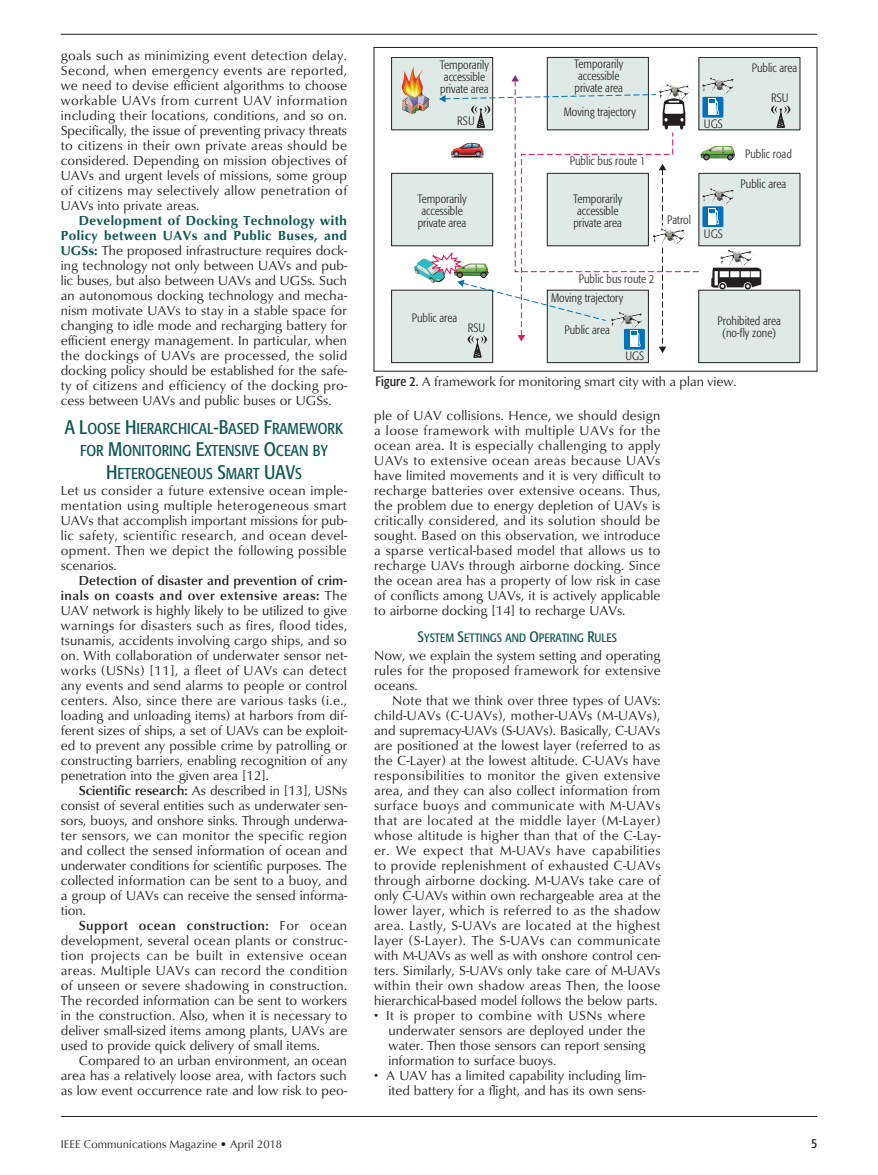
<style>
.page{position:relative;width:878px;height:1175px;background:#fff}
.page>*{position:absolute;margin:0;border:0;box-sizing:border-box;transform-origin:0 0}
.HEADER___2_-_2_Lines{font:15.6px/22.5px "Formata Condensed SC800";color:#0e584e;text-align:center}
.TEXT__Body{font:13.5px/15px "Classico URW";color:#231f20;text-align:justify}
.TEXT__Body_-_No_Inde{font:13.5px/15px "Classico URW";letter-spacing:.025em;color:#231f20;text-align:justify}
.TEXT__Bullets{font:13.5px/15px "Classico URW";color:#231f20;text-align:justify}
.t1{font:13.5px "Formata Condensed SC800";color:#231f20}
.t2{font:300 condensed 12px/12px "Formata";color:#231f20;text-align:center}
.HEADER___3{font:12px "Formata Condensed SC800";color:#0e584e}
.t3{font:11.25px "Optima";color:#231f20}
.s1{font-weight:700;color:#0e584e}
.s2{font-size:19.5px}
.s3{font-weight:500}
.s4{font-family:"Formata";font-stretch:condensed}
.s5{font-size:15px}
</style>
<div class="page">
<hr style="left:61px;top:34px;width:756px;height:1px;background:#231f20">
<hr style="left:61px;top:1116px;width:756px;height:1px;background:#231f20">
<div style="left:698px;top:57px;width:102px;height:73px;background:#dfeae7"></div>
<div style="left:698px;top:57px;width:102px;height:73px;border:1px solid #231f20"></div>
<div style="left:547px;top:290px;width:101px;height:72px;background:#dfeae7"></div>
<div style="left:547px;top:290px;width:101px;height:73px;border:1px solid #231f20"></div>
<div style="left:698px;top:173px;width:102px;height:73px;background:#dfeae7"></div>
<div style="left:391px;top:57px;width:101px;height:73px;background:#dfeae7"></div>
<div style="left:391px;top:57px;width:102px;height:73px;border:1px solid #231f20"></div>
<img style="left:401px;top:65px;width:337px;height:140px">
<div style="left:391px;top:290px;width:101px;height:72px;background:#dfeae7"></div>
<div style="left:391px;top:290px;width:102px;height:73px;border:1px solid #231f20"></div>
<div style="left:698px;top:290px;width:101px;height:72px;background:#dfeae7"></div>
<div style="left:698px;top:290px;width:102px;height:73px;border:1px solid #231f20"></div>
<div style="left:547px;top:57px;width:101px;height:73px;background:#dfeae7"></div>
<div style="left:547px;top:57px;width:101px;height:73px;border:1px solid #231f20"></div>
<div style="left:391px;top:173px;width:101px;height:73px;background:#dfeae7"></div>
<div style="left:391px;top:173px;width:102px;height:73px;border:1px solid #231f20"></div>
<svg style="left:765px;top:105px;width:30px;height:24px"></svg>
<div style="left:702px;top:97px;width:21px;height:21px;background:#0072bc"></div>
<div style="left:708px;top:98px;width:8px;height:17px;background:#fff"></div>
<svg style="left:709px;top:99px;width:10px;height:16px"></svg>
<div style="left:702px;top:206px;width:21px;height:21px;background:#0072bc"></div>
<div style="left:708px;top:208px;width:8px;height:16px;background:#fff"></div>
<svg style="left:709px;top:209px;width:10px;height:16px"></svg>
<svg style="left:711px;top:268px;width:50px;height:21px"></svg>
<svg style="left:429px;top:75px;width:273px;height:284px"></svg>
<p class="TEXT__Body" style="left:61px;top:47px;width:288px">goals such as minimizing event detection delay.<br>Second, when emergency events are reported, we need to devise efficient algorithms to choose workable UAVs from current UAV information including their locations, conditions, and so on.<br>Specifically, the issue of preventing privacy threats to citizens in their own private areas should be considered. Depending on mission objectives of UAVs and urgent levels of missions, some group of citizens may selectively allow penetration of UAVs into private areas.</p>
<p class="TEXT__Body" style="left:61px;top:212px;width:288px;text-indent:18px"><span class="s1">Development of Docking Technology with Policy between UAVs and Public Buses, and UGSs:</span> The proposed infrastructure requires dock&shy;ing technology not only between UAVs and pub&shy;lic buses, but also between UAVs and UGSs. Such an autonomous docking technology and mecha&shy;nism motivate UAVs to stay in a stable space for changing to idle mode and recharging battery for efficient energy management. In particular, when the dockings of UAVs are processed, the solid docking policy should be established for the safe&shy;ty of citizens and efficiency of the docking pro&shy;cess between UAVs and public buses or UGSs.</p>
<p class="HEADER___2_-_2_Lines" style="left:65px;top:417px;width:280px"><span class="s2">A L</span>OOSE <span class="s2">H</span>IERARCHICAL<span class="s2">-B</span>ASED <span class="s2">F</span>RAMEWORK<br>FOR <span class="s2">M</span>ONITORING <span class="s2">E</span>XTENSIVE <span class="s2">O</span>CEAN BY<br><span class="s2">H</span>ETEROGENEOUS <span class="s2">S</span>MART <span class="s2">UAV</span>S</p>
<p class="TEXT__Body_-_No_Inde" style="left:61px;top:482px;width:288px">Let us consider a future extensive ocean imple&shy;mentation using multiple heterogeneous smart UAVs that accomplish important missions for pub&shy;lic safety, scientific research, and ocean devel&shy;opment. Then we depict the following possible scenarios.</p>
<p class="TEXT__Body" style="left:61px;top:572px;width:288px;text-indent:18px"><span class="s3">Detection of disaster and prevention of crim&shy;inals on coasts and over extensive areas:</span> The UAV network is highly likely to be utilized to give warnings for disasters such as fires, flood tides, tsunamis, accidents involving cargo ships, and so on. With collaboration of underwater sensor net&shy;works (USNs) [11], a fleet of UAVs can detect any events and send alarms to people or control centers. Also, since there are various tasks (i.e., loading and unloading items) at harbors from dif&shy;ferent sizes of ships, a set of UAVs can be exploit&shy;ed to prevent any possible crime by patrolling or constructing barriers, enabling recognition of any penetration into the given area [12].</p>
<p class="TEXT__Body" style="left:61px;top:782px;width:288px;text-indent:18px"><span class="s3">Scientific research:</span> As described in [13], USNs consist of several entities such as underwater sen&shy;sors, buoys, and onshore sinks. Through underwa&shy;ter sensors, we can monitor the specific region and collect the sensed information of ocean and underwater conditions for scientific purposes. The collected information can be sent to a buoy, and a group of UAVs can receive the sensed informa&shy;tion.</p>
<p class="TEXT__Body" style="left:61px;top:917px;width:288px;text-indent:18px"><span class="s3">Support ocean construction:</span> For ocean development, several ocean plants or construc&shy;tion projects can be built in extensive ocean areas. Multiple UAVs can record the condition of unseen or severe shadowing in construction.<br>The recorded information can be sent to workers in the construction. Also, when it is necessary to deliver small-sized items among plants, UAVs are used to provide quick delivery of small items.</p>
<p class="TEXT__Body" style="left:61px;top:1052px;width:288px;text-indent:18px">Compared to an urban environment, an ocean area has a relatively loose area, with factors such as low event occurrence rate and low risk to peo-</p>
<p class="t2" style="left:440px;top:59px;width:50px">Temporarily accessible private area</p>
<p class="t2" style="left:574px;top:58px;width:50px">Temporarily accessible private area</p>
<p class="t2" style="left:751px;top:62px;width:47px">Public area</p>
<p class="t2" style="left:771px;top:92px;width:19px">RSU</p>
<p class="t2" style="left:457px;top:115px;width:19px">RSU</p>
<p class="t2" style="left:563px;top:106px;width:74px">Moving trajectory</p>
<p class="t2" style="left:703px;top:118px;width:20px">UGS</p>
<p class="t2" style="left:570px;top:155px;width:77px">Public bus route 1</p>
<p class="t2" style="left:745px;top:148px;width:48px">Public road</p>
<p class="t2" style="left:740px;top:178px;width:47px">Public area</p>
<p class="t2" style="left:417px;top:193px;width:50px">Temporarily accessible private area</p>
<p class="t2" style="left:573px;top:193px;width:50px">Temporarily accessible private area</p>
<p class="t2" style="left:667px;top:213px;width:25px">Patrol</p>
<p class="t2" style="left:703px;top:228px;width:20px">UGS</p>
<p class="t2" style="left:579px;top:273px;width:77px">Public bus route 2</p>
<p class="t2" style="left:412px;top:311px;width:47px">Public area</p>
<p class="t2" style="left:467px;top:321px;width:19px">RSU</p>
<p class="t2" style="left:551px;top:292px;width:74px">Moving trajectory</p>
<p class="t2" style="left:564px;top:324px;width:47px">Public area</p>
<p class="t2" style="left:717px;top:314px;width:65px">Prohibited area (no-fly zone)</p>
<p class="t2" style="left:625px;top:350px;width:20px">UGS</p>
<p class="TEXT__Body" style="left:375px;top:374px;width:362px"><span class="s4">Figure 2.</span> A framework for monitoring smart city with a plan view.</p>
<p class="TEXT__Body" style="left:374px;top:407px;width:288px">ple of UAV collisions. Hence, we should design a loose framework with multiple UAVs for the ocean area. It is especially challenging to apply UAVs to extensive ocean areas because UAVs have limited movements and it is very difficult to recharge batteries over extensive oceans. Thus, the problem due to energy depletion of UAVs is critically considered, and its solution should be sought. Based on this observation, we introduce a sparse vertical-based model that allows us to recharge UAVs through airborne docking. Since the ocean area has a property of low risk in case of conflicts among UAVs, it is actively applicable to airborne docking [14] to recharge UAVs.</p>
<p class="HEADER___3" style="left:417px;top:631px;width:201px"><span class="s5">S</span>YSTEM <span class="s5">S</span>ETTINGS AND <span class="s5">O</span>PERATING <span class="s5">R</span>ULES</p>
<p class="TEXT__Body_-_No_Inde" style="left:374px;top:647px;width:288px">Now, we explain the system setting and operating rules for the proposed framework for extensive oceans.</p>
<p class="TEXT__Body" style="left:374px;top:692px;width:288px;text-indent:18px">Note that we think over three types of UAVs: child-UAVs (C-UAVs), mother-UAVs (M-UAVs), and supremacy-UAVs (S-UAVs). Basically, C-UAVs are positioned at the lowest layer (referred to as the C-Layer) at the lowest altitude. C-UAVs have responsibilities to monitor the given extensive area, and they can also collect information from surface buoys and communicate with M-UAVs that are located at the middle layer (M-Layer) whose altitude is higher than that of the C-Lay&shy;er. We expect that M-UAVs have capabilities to provide replenishment of exhausted C-UAVs through airborne docking. M-UAVs take care of only C-UAVs within own rechargeable area at the lower layer, which is referred to as the shadow area. Lastly, S-UAVs are located at the highest layer (S-Layer). The S-UAVs can communicate with M-UAVs as well as with onshore control cen&shy;ters. Similarly, S-UAVs only take care of M-UAVs within their own shadow areas Then, the loose hierarchical-based model follows the below parts.</p>
<p class="TEXT__Bullets" style="left:388px;top:1007px;width:258px;text-indent:-14px">• It is proper to combine with USNs where underwater sensors are deployed under the water. Then those sensors can report sensing information to surface buoys.</p>
<p class="TEXT__Bullets" style="left:374px;top:1067px;width:273px;text-align:right">• A UAV has a limited capability including lim&shy;ited battery for a flight, and has its own sens-</p>
<p class="t3" style="left:61px;top:1137px;width:223px">IEEE Communications Magazine • April 2018</p>
<p class="t1" style="left:811px;top:1134px;width:8px">5</p>
</div>
